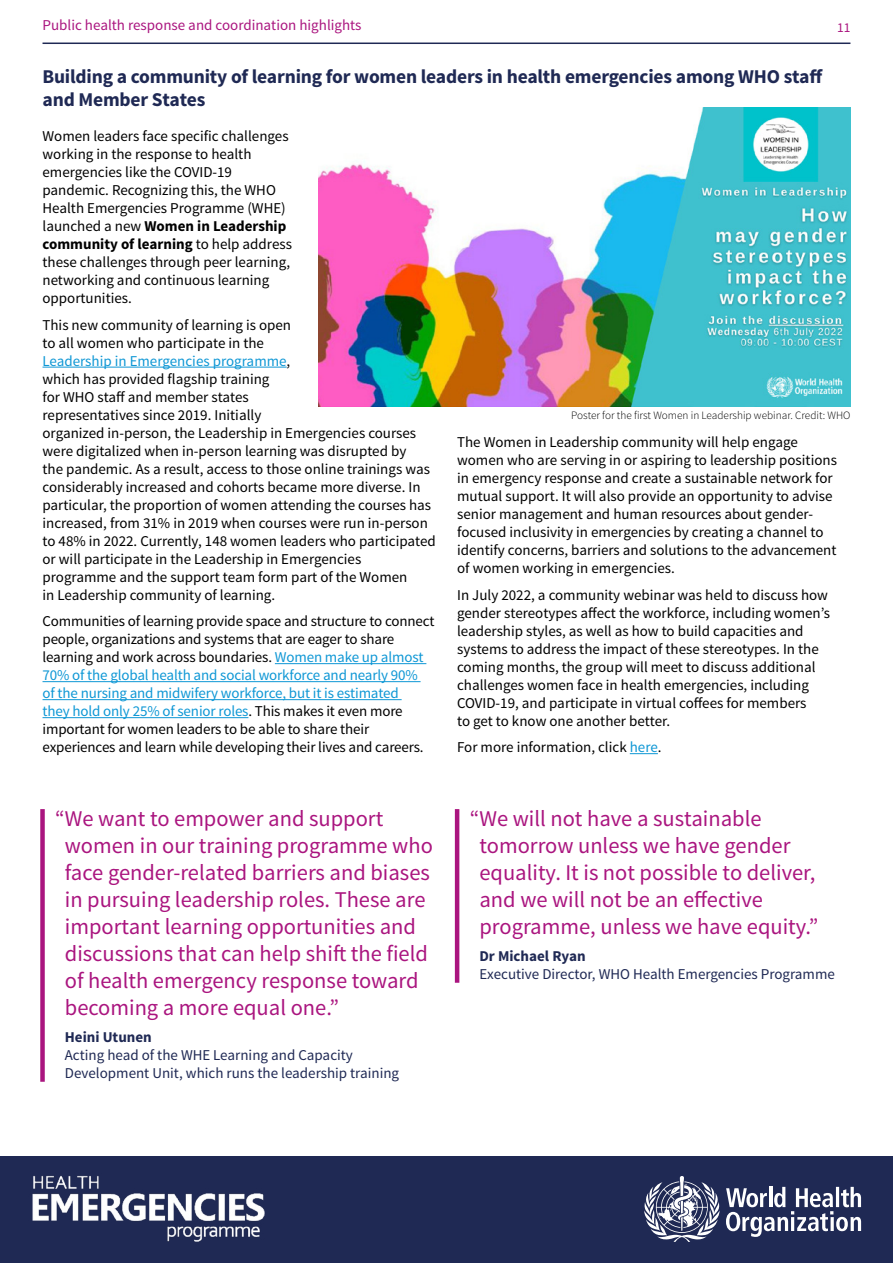
<style>
.page{position:relative;width:893px;height:1263px;background:#fff}
.page>*{position:absolute;margin:0;border:0;box-sizing:border-box;transform-origin:0 0}
.t1{font:22.5px/27px "Source Sans Pro";color:#aa157f}
.t2{font:700 19.5px/23.4px "Source Sans Pro";letter-spacing:-.01em;color:#1f2954}
.t3{font:15px/18px "Source Sans Pro";color:#000}
.t4{font:15px/18px "Source Sans Pro";color:#1f2954}
.t5{font:15px "Source Sans Pro";color:#aa157f}
.t6{font:700 15px "Source Sans Pro";color:#1f2954}
.t7{font:13.5px "Source Sans Pro";color:#aa157f}
.t8{font:300 11.25px "Source Sans Pro";color:#000}
.s1{font-weight:700}
.s2{color:#0e97d5}
</style>
<div class="page">
<div style="left:0;top:1157px;width:893px;height:106px;background:#1f2954"></div>
<img style="left:11px;top:1156px;width:275px;height:86px">
<svg style="left:644px;top:1176px;width:217px;height:66px"></svg>
<hr style="left:43px;top:43px;width:807px;height:1px;background:#1f2954">
<hr style="left:43px;top:367px;width:244px;height:1px;background:#0e97d5">
<hr style="left:275px;top:663px;width:151px;height:1px;background:#0e97d5">
<hr style="left:43px;top:681px;width:378px;height:1px;background:#0e97d5">
<hr style="left:43px;top:699px;width:359px;height:1px;background:#0e97d5">
<hr style="left:43px;top:717px;width:205px;height:1px;background:#0e97d5">
<svg style="left:630px;top:753px;width:28px;height:1px"></svg>
<div style="left:40px;top:809px;width:5px;height:273px;background:#aa157f"></div>
<hr style="left:455px;top:809px;width:4px;height:174px;background:#aa157f">
<img style="left:319px;top:107px;width:531px;height:299px">
<p class="t5" style="left:43px;top:16px;width:321px">Public health response and coordination highlights</p>
<p class="t7" style="left:837px;top:19px;width:15px">11</p>
<h2 class="t2" style="left:43px;top:65px;width:782px">Building a community of learning for women leaders in health emergencies among WHO staff and Member States</h2>
<p class="t3" style="left:43px;top:127px;width:251px">Women leaders face specific challenges working in the response to health emergencies like the COVID-19 pandemic. Recognizing this, the WHO Health Emergencies Programme (WHE) launched a new <span class="s1">Women in Leadership community of learning</span> to help address these challenges through peer learning, networking and continuous learning opportunities.</p>
<p class="t3" style="left:43px;top:316px;width:395px">This new community of learning is open<br>to all women who participate in the<br><span class="s2">Leadership in Emergencies programme</span>,<br>which has provided flagship training<br>for WHO staff and member states<br>representatives since 2019. Initially<br>organized in-person, the Leadership in Emergencies courses were digitalized when in-person learning was disrupted by<br>the pandemic. As a result, access to those online trainings was considerably increased and cohorts became more diverse. In particular, the proportion of women attending the courses has increased, from 31% in 2019 when courses were run in-person to 48% in 2022. Currently, 148 women leaders who participated or will participate in the Leadership in Emergencies programme and the support team form part of the Women<br>in Leadership community of learning.</p>
<p class="t3" style="left:43px;top:612px;width:394px">Communities of learning provide space and structure to connect people, organizations and systems that are eager to share learning and work across boundaries. <span class="s2">Women make up almost 70% of the global health and social workforce and nearly 90%<br>of the nursing and midwifery workforce, but it is estimated<br>they hold only 25% of senior roles</span>. This makes it even more important for women leaders to be able to share their experiences and learn while developing their lives and careers.</p>
<p class="t8" style="left:571px;top:408px;width:281px">Poster for the first Women in Leadership webinar. Credit: WHO</p>
<p class="t3" style="left:457px;top:433px;width:381px">The Women in Leadership community will help engage women who are serving in or aspiring to leadership positions in emergency response and create a sustainable network for mutual support. It will also provide an opportunity to advise senior management and human resources about gender&shy;focused inclusivity in emergencies by creating a channel to identify concerns, barriers and solutions to the advancement of women working in emergencies.</p>
<p class="t3" style="left:457px;top:586px;width:374px">In July 2022, a community webinar was held to discuss how gender stereotypes affect the workforce, including women’s leadership styles, as well as how to build capacities and systems to address the impact of these stereotypes. In the coming months, the group will meet to discuss additional challenges women face in health emergencies, including COVID-19, and participate in virtual coffees for members<br>to get to know one another better.</p>
<p class="t3" style="left:457px;top:738px;width:206px">For more information, click <span class="s2">here</span>.</p>
<p class="t1" style="left:65px;top:805px;width:370px;text-indent:-10px">“We want to empower and support women in our training programme who face gender-related barriers and biases in pursuing leadership roles. These are important learning opportunities and discussions that can help shift the field of health emergency response toward becoming a more equal one.”</p>
<p class="t6" style="left:65px;top:1027px;width:88px">Heini Utunen</p>
<p class="t4" style="left:65px;top:1046px;width:336px">Acting head of the WHE Learning and Capacity<br>Development Unit, which runs the leadership training</p>
<h1 class="t1" style="left:479px;top:805px;width:340px;text-indent:-10px">“We will not have a sustainable tomorrow unless we have gender equality. It is not possible to deliver, and we will not be an effective programme, unless we have equity.”</h1>
<p class="t6" style="left:479px;top:946px;width:108px">Dr Michael Ryan</p>
<p class="t4" style="left:479px;top:965px;width:357px">Executive Director, WHO Health Emergencies Programme</p>
</div>
